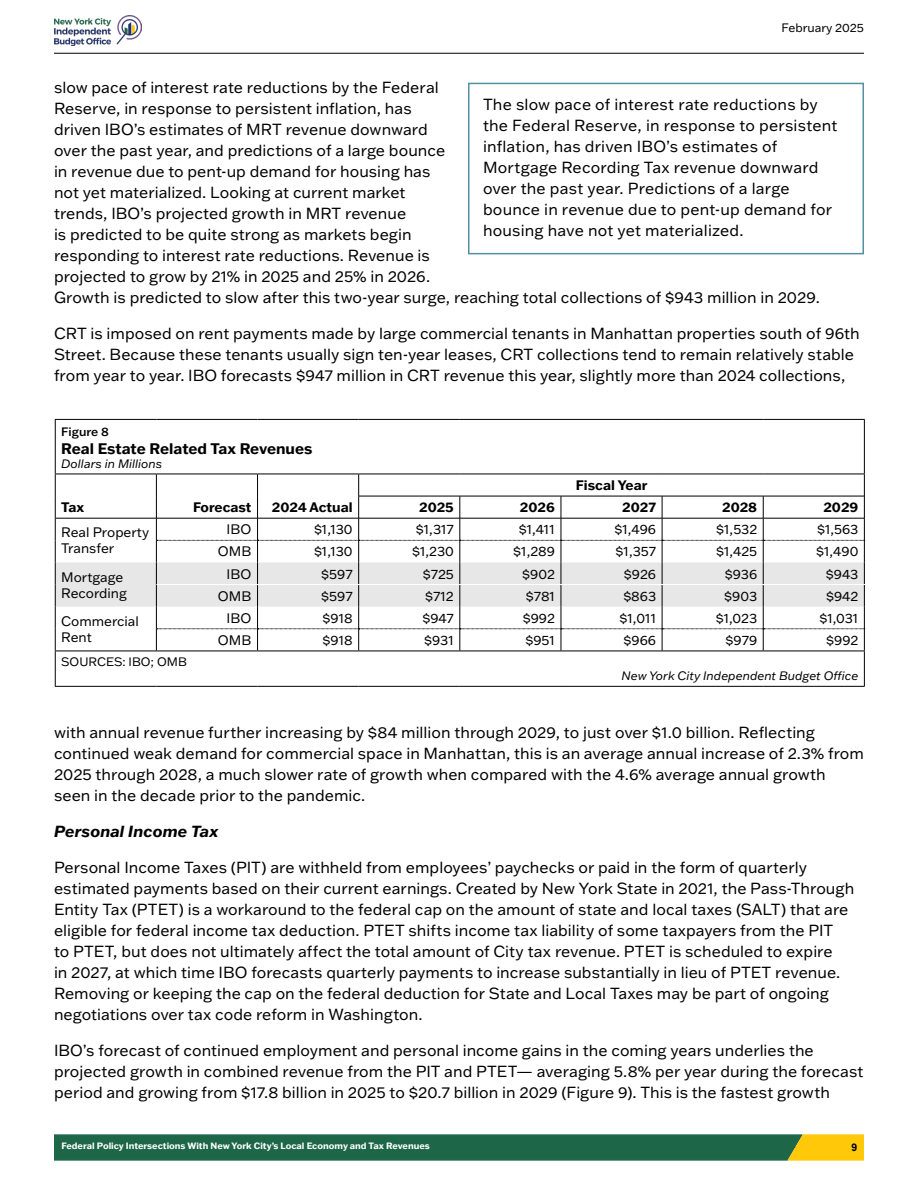
<style>
.page{position:relative;width:918px;height:1188px;background:#fff}
.page>*{position:absolute;margin:0;border:0;box-sizing:border-box;transform-origin:0 0}
.t1{font:15.75px/21px "Franklin Gothic ATF";color:#000}
.Heading_4{font:italic 700 15.75px "Franklin Gothic ATF";letter-spacing:.005em;color:#000}
.t2{font:700 15px "Franklin Gothic ATF";color:#000}
.t3{font:13.5px/16.2px "Franklin Gothic ATF";color:#000}
.t4{font:700 13.5px "Franklin Gothic ATF";color:#000}
.t5{font:italic 12px "Franklin Gothic ATF";color:#000}
.t6{font:12px "Franklin Gothic ATF";color:#000}
.t7{font:500 12px "Franklin Gothic ATF";color:#000}
.t8{font:700 10.5px "Arial";color:#000}
.t9{font:700 9px "Franklin Gothic ATF";color:#fff}
</style>
<div class="page">
<hr style="left:54px;top:53px;width:810px;height:1px;background:#000">
<svg style="left:54px;top:1134px;width:810px;height:27px;background:#357248"></svg>
<img style="left:54px;top:15px;width:87px;height:31px">
<hr style="left:55px;top:651px;width:1px;height:35px;background:#000">
<hr style="left:864px;top:651px;width:1px;height:35px;background:#000">
<hr style="left:55px;top:686px;width:101px;height:1px;background:#000">
<hr style="left:156px;top:686px;width:102px;height:1px;background:#000">
<hr style="left:258px;top:686px;width:101px;height:1px;background:#000">
<hr style="left:359px;top:686px;width:101px;height:1px;background:#000">
<hr style="left:460px;top:686px;width:101px;height:1px;background:#000">
<hr style="left:561px;top:686px;width:101px;height:1px;background:#000">
<hr style="left:662px;top:686px;width:101px;height:1px;background:#000">
<hr style="left:763px;top:686px;width:102px;height:1px;background:#000">
<hr style="left:55px;top:419px;width:101px;height:1px;background:#000">
<hr style="left:55px;top:420px;width:1px;height:54px;background:#000">
<hr style="left:156px;top:419px;width:102px;height:1px;background:#000">
<hr style="left:258px;top:419px;width:101px;height:1px;background:#000">
<hr style="left:359px;top:419px;width:101px;height:1px;background:#000">
<hr style="left:460px;top:419px;width:101px;height:1px;background:#000">
<hr style="left:561px;top:419px;width:101px;height:1px;background:#000">
<hr style="left:662px;top:419px;width:101px;height:1px;background:#000">
<hr style="left:763px;top:419px;width:102px;height:1px;background:#000">
<hr style="left:864px;top:420px;width:1px;height:54px;background:#000">
<hr style="left:55px;top:651px;width:101px;height:1px;background:#000">
<hr style="left:156px;top:651px;width:102px;height:1px;background:#000">
<hr style="left:258px;top:651px;width:101px;height:1px;background:#000">
<hr style="left:359px;top:651px;width:101px;height:1px;background:#000">
<hr style="left:460px;top:651px;width:101px;height:1px;background:#000">
<hr style="left:561px;top:651px;width:101px;height:1px;background:#000">
<hr style="left:662px;top:651px;width:101px;height:1px;background:#000">
<hr style="left:763px;top:651px;width:102px;height:1px;background:#000">
<svg style="left:55px;top:474px;width:810px;height:177px"></svg>
<div style="left:468px;top:83px;width:396px;height:171px;border:2px solid #5390a1"></div>
<p class="t6" style="left:782px;top:20px;width:84px">February 2025</p>
<p class="t1" style="left:54px;top:77px;width:767px">slow pace of interest rate reductions by the Federal<br>Reserve, in response to persistent inflation, has<br>driven IBO’s estimates of MRT revenue downward<br>over the past year, and predictions of a large bounce<br>in revenue due to pent-up demand for housing has<br>not yet materialized. Looking at current market<br>trends, IBO’s projected growth in MRT revenue<br>is predicted to be quite strong as markets begin<br>responding to interest rate reductions. Revenue is<br>projected to grow by 21% in 2025 and 25% in 2026.<br>Growth is predicted to slow after this two-year surge, reaching total collections of $943 million in 2029.</p>
<p class="t1" style="left:54px;top:323px;width:807px">CRT is imposed on rent payments made by large commercial tenants in Manhattan properties south of 96th<br>Street. Because these tenants usually sign ten-year leases, CRT collections tend to remain relatively stable from year to year. IBO forecasts $947 million in CRT revenue this year, slightly more than 2024 collections,</p>
<p class="t1" style="left:483px;top:93px;width:356px">The slow pace of interest rate reductions by the Federal Reserve, in response to persistent inflation, has driven IBO’s estimates of Mortgage Recording Tax revenue downward over the past year. Predictions of a large bounce in revenue due to pent-up demand for housing have not yet materialized.</p>
<p class="t7" style="left:61px;top:423px;width:49px">Figure 8</p>
<p class="t2" style="left:61px;top:438px;width:253px">Real Estate Related Tax Revenues</p>
<p class="t5" style="left:61px;top:456px;width:103px">Dollars in Millions</p>
<p class="t4" style="left:61px;top:498px;width:25px">Tax</p>
<p class="t4" style="left:193px;top:498px;width:60px">Forecast</p>
<p class="t4" style="left:272px;top:498px;width:82px">2024 Actual</p>
<p class="t4" style="left:576px;top:476px;width:73px">Fiscal Year</p>
<p class="t4" style="left:419px;top:498px;width:36px">2025</p>
<p class="t4" style="left:520px;top:498px;width:36px">2026</p>
<p class="t4" style="left:622px;top:498px;width:35px">2027</p>
<p class="t4" style="left:722px;top:498px;width:37px">2028</p>
<p class="t4" style="left:823px;top:498px;width:36px">2029</p>
<p class="t3" style="left:61px;top:524px;width:89px">Real Property<br>Transfer</p>
<p class="t3" style="left:227px;top:521px;width:26px">IBO</p>
<p class="t3" style="left:314px;top:521px;width:40px">$1,130</p>
<p class="t3" style="left:416px;top:521px;width:39px">$1,317</p>
<p class="t3" style="left:519px;top:521px;width:38px">$1,411</p>
<p class="t3" style="left:614px;top:521px;width:43px">$1,496</p>
<p class="t3" style="left:716px;top:521px;width:43px">$1,532</p>
<p class="t3" style="left:817px;top:521px;width:43px">$1,563</p>
<p class="t3" style="left:218px;top:543px;width:35px">OMB</p>
<p class="t3" style="left:314px;top:543px;width:40px">$1,130</p>
<p class="t3" style="left:412px;top:543px;width:43px">$1,230</p>
<p class="t3" style="left:513px;top:543px;width:43px">$1,289</p>
<p class="t3" style="left:616px;top:543px;width:42px">$1,357</p>
<p class="t3" style="left:716px;top:543px;width:43px">$1,425</p>
<p class="t3" style="left:816px;top:543px;width:44px">$1,490</p>
<p class="t3" style="left:61px;top:568px;width:67px">Mortgage<br>Recording</p>
<p class="t3" style="left:227px;top:565px;width:26px">IBO</p>
<p class="t3" style="left:321px;top:565px;width:33px">$597</p>
<p class="t3" style="left:423px;top:565px;width:33px">$725</p>
<p class="t3" style="left:522px;top:565px;width:34px">$902</p>
<p class="t3" style="left:624px;top:565px;width:34px">$926</p>
<p class="t3" style="left:725px;top:565px;width:34px">$936</p>
<p class="t3" style="left:826px;top:565px;width:34px">$943</p>
<p class="t3" style="left:218px;top:587px;width:35px">OMB</p>
<p class="t3" style="left:321px;top:587px;width:33px">$597</p>
<p class="t3" style="left:425px;top:587px;width:30px">$712</p>
<p class="t3" style="left:526px;top:587px;width:31px">$781</p>
<p class="t3" style="left:623px;top:587px;width:34px">$863</p>
<p class="t3" style="left:724px;top:587px;width:34px">$903</p>
<p class="t3" style="left:826px;top:587px;width:34px">$942</p>
<p class="t3" style="left:61px;top:612px;width:79px">Commercial<br>Rent</p>
<p class="t3" style="left:227px;top:610px;width:26px">IBO</p>
<p class="t3" style="left:323px;top:610px;width:32px">$918</p>
<p class="t3" style="left:422px;top:610px;width:33px">$947</p>
<p class="t3" style="left:523px;top:610px;width:34px">$992</p>
<p class="t3" style="left:620px;top:610px;width:38px">$1,011</p>
<p class="t3" style="left:716px;top:610px;width:43px">$1,023</p>
<p class="t3" style="left:819px;top:610px;width:41px">$1,031</p>
<p class="t3" style="left:218px;top:632px;width:35px">OMB</p>
<p class="t3" style="left:323px;top:632px;width:32px">$918</p>
<p class="t3" style="left:424px;top:632px;width:31px">$931</p>
<p class="t3" style="left:525px;top:632px;width:31px">$951</p>
<p class="t3" style="left:624px;top:632px;width:34px">$966</p>
<p class="t3" style="left:726px;top:632px;width:33px">$979</p>
<p class="t3" style="left:826px;top:632px;width:34px">$992</p>
<p class="t6" style="left:61px;top:654px;width:127px">SOURCES: IBO; OMB</p>
<p class="t5" style="left:622px;top:668px;width:238px">New York City Independent Budget Office</p>
<p class="t1" style="left:54px;top:722px;width:812px">with annual revenue further increasing by $84 million through 2029, to just over $1.0 billion. Reflecting continued weak demand for commercial space in Manhattan, this is an average annual increase of 2.3% from 2025 through 2028, a much slower rate of growth when compared with the 4.6% average annual growth seen in the decade prior to the pandemic.</p>
<p class="Heading_4" style="left:54px;top:821px;width:166px">Personal Income Tax</p>
<p class="t1" style="left:54px;top:857px;width:802px">Personal Income Taxes (PIT) are withheld from employees’ paychecks or paid in the form of quarterly estimated payments based on their current earnings. Created by New York State in 2021, the Pass-Through Entity Tax (PTET) is a workaround to the federal cap on the amount of state and local taxes (SALT) that are eligible for federal income tax deduction. PTET shifts income tax liability of some taxpayers from the PIT<br>to PTET, but does not ultimately affect the total amount of City tax revenue. PTET is scheduled to expire<br>in 2027, at which time IBO forecasts quarterly payments to increase substantially in lieu of PTET revenue.<br>Removing or keeping the cap on the federal deduction for State and Local Taxes may be part of ongoing negotiations over tax code reform in Washington.</p>
<p class="t1" style="left:54px;top:1040px;width:811px">IBO’s forecast of continued employment and personal income gains in the coming years underlies the projected growth in combined revenue from the PIT and PTET— averaging 5.8% per year during the forecast period and growing from $17.8 billion in 2025 to $20.7 billion in 2029 (Figure 9). This is the fastest growth</p>
<p class="t9" style="left:62px;top:1140px;width:370px">Federal Policy Intersections With New York City’s Local Economy and Tax Revenues</p>
<p class="t8" style="left:851px;top:1141px;width:7px">9</p>
</div>
